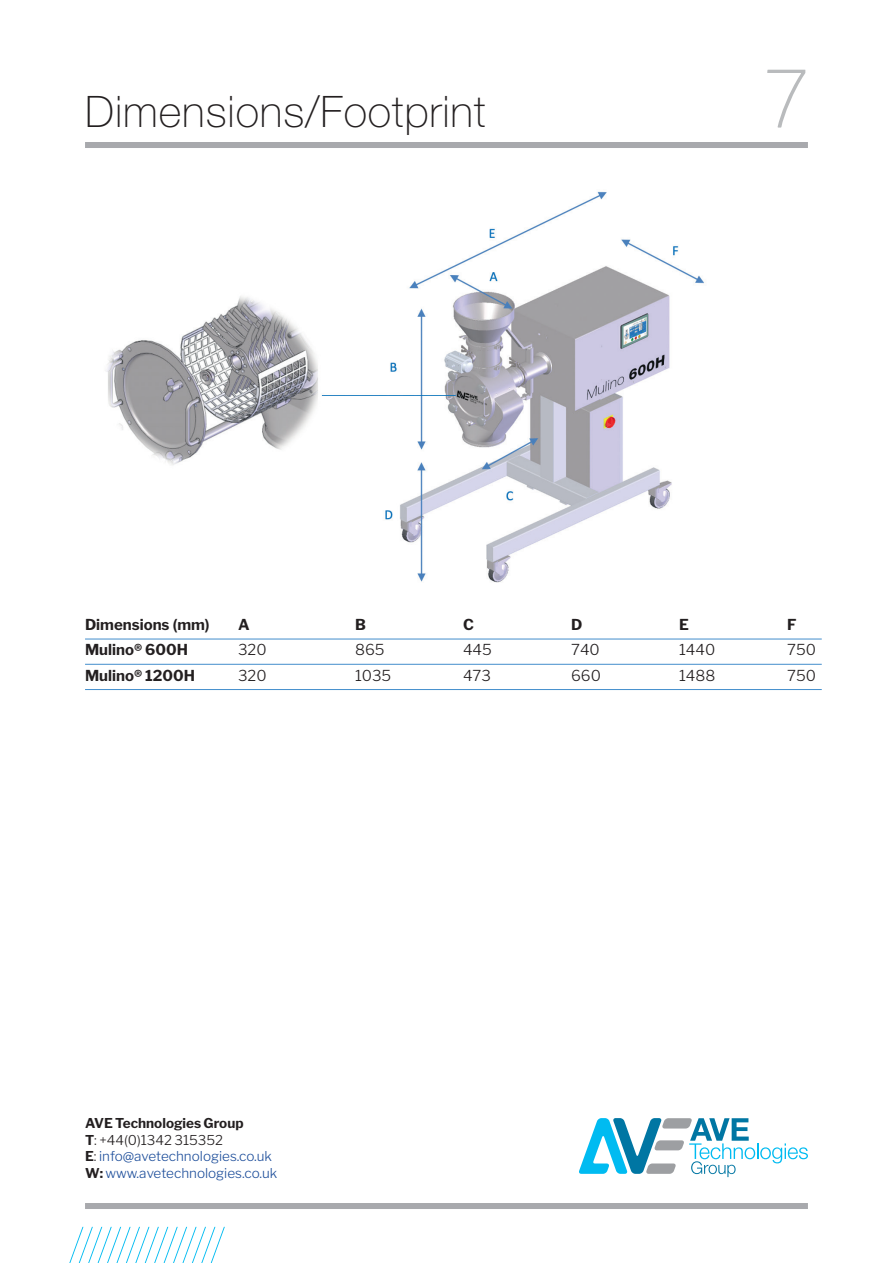
<style>
.page{position:relative;width:893px;height:1263px;background:#fff}
.page>*{position:absolute;margin:0;border:0;box-sizing:border-box;transform-origin:0 0}
.t1{font:100 78px "Libre Franklin";color:#b9bbbd}
.t2{font:100 43.5px "Helvetica Neue";letter-spacing:.02em;color:#231f20}
.t3{font:700 15px "Libre Franklin";color:#231f20}
.t4{font:300 15px "Libre Franklin";color:#231f20}
.t5{font:300 13.5px/16.5px "Libre Franklin";color:#1c4d9a}
.s1{font-weight:700;color:#231f20}
.s2{color:#231f20}
</style>
<div class="page">
<div style="left:85px;top:142px;width:723px;height:6px;background:#a8a9ad"></div>
<img style="left:106px;top:191px;width:598px;height:392px">
<div style="left:53px;top:237px;width:125px;height:71px;background:#fff"></div>
<hr style="left:85px;top:639px;width:737px;height:1px;background:#438ecc">
<hr style="left:85px;top:664px;width:737px;height:1px;background:#438ecc">
<hr style="left:85px;top:689px;width:737px;height:1px;background:#438ecc">
<svg style="left:579px;top:1118px;width:229px;height:59px"></svg>
<div style="left:85px;top:1203px;width:723px;height:6px;background:#a8a9ad"></div>
<svg style="left:69px;top:1226px;width:156px;height:37px"></svg>
<h2 class="t2" style="left:85px;top:86px;width:401px">Dimensions/Footprint</h2>
<h1 class="t1" style="left:764px;top:52px;width:47px">7</h1>
<p class="t3" style="left:85px;top:616px;width:126px">Dimensions (mm)</p>
<p class="t3" style="left:238px;top:616px;width:13px">A</p>
<p class="t3" style="left:355px;top:616px;width:12px">B</p>
<p class="t3" style="left:463px;top:616px;width:12px">C</p>
<p class="t3" style="left:571px;top:616px;width:13px">D</p>
<p class="t3" style="left:679px;top:616px;width:11px">E</p>
<p class="t3" style="left:787px;top:616px;width:11px">F</p>
<p class="t3" style="left:85px;top:641px;width:105px">Mulino® 600H</p>
<p class="t4" style="left:238px;top:641px;width:30px">320</p>
<p class="t4" style="left:355px;top:641px;width:31px">865</p>
<p class="t4" style="left:463px;top:641px;width:30px">445</p>
<p class="t4" style="left:571px;top:641px;width:30px">740</p>
<p class="t4" style="left:679px;top:641px;width:38px">1440</p>
<p class="t4" style="left:787px;top:641px;width:30px">750</p>
<p class="t3" style="left:85px;top:666px;width:112px">Mulino® 1200H</p>
<p class="t4" style="left:238px;top:666px;width:30px">320</p>
<p class="t4" style="left:355px;top:666px;width:38px">1035</p>
<p class="t4" style="left:463px;top:666px;width:29px">473</p>
<p class="t4" style="left:571px;top:666px;width:31px">660</p>
<p class="t4" style="left:679px;top:666px;width:38px">1488</p>
<p class="t4" style="left:787px;top:666px;width:30px">750</p>
<p class="t5" style="left:85px;top:1115px;width:194px"><span class="s1">AVE Technologies Group<br>T</span><span class="s2">: +44(0)1342 315352<br></span><span class="s1">E</span><span class="s2">:</span> info@avetechnologies.co.uk<br><span class="s1">W:</span> www.avetechnologies.co.uk</p>
</div>
